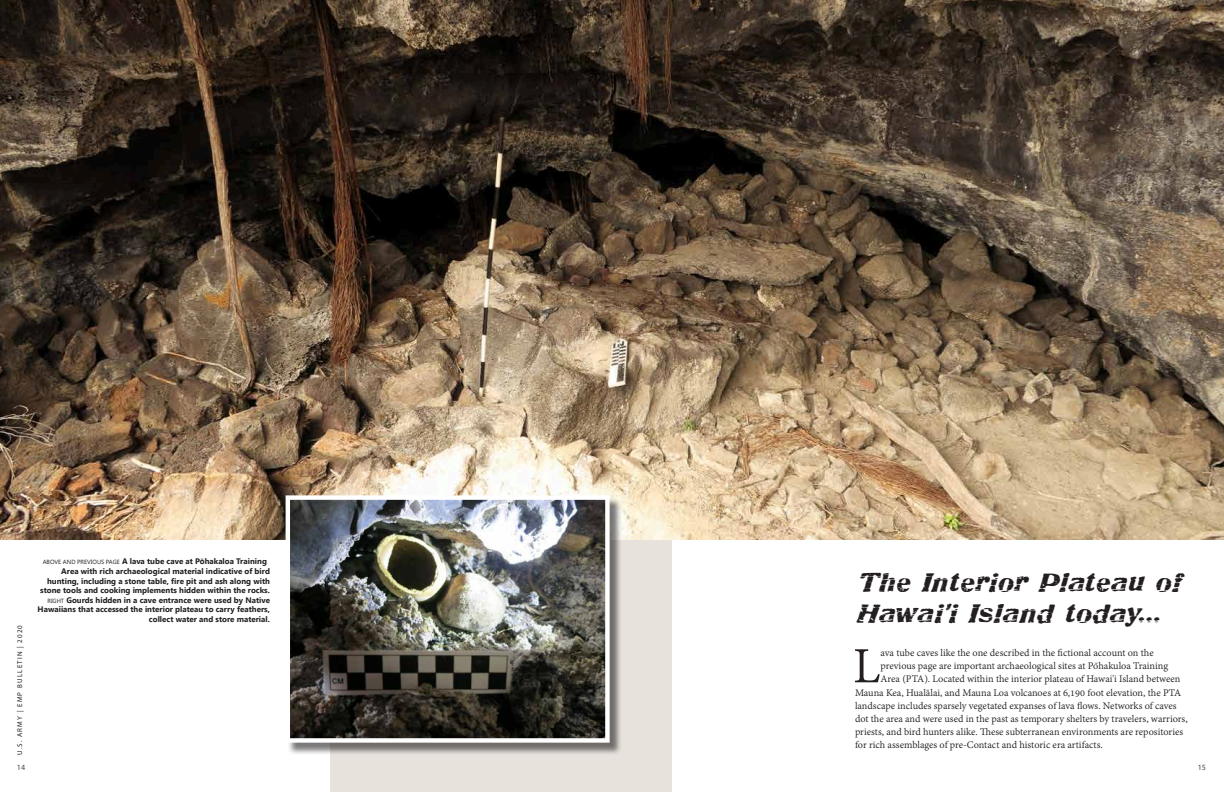
<style>
.page{position:relative;width:1224px;height:792px;background:#fff}
.page>*{position:absolute;margin:0;border:0;box-sizing:border-box;transform-origin:0 0}
.t1{font:54.9px "Adobe Devanagari";color:#231f20}
.t2{font:26px/31.2px "Charbroiled";color:#231f20}
.t3{font:11px "Adobe Devanagari";color:#231f20}
.t4{font:700 8px "Segoe UI";color:#231f20}
.t5{font:8px "Myriad Pro";color:#464647}
.t6{font:7px "Myriad Pro";letter-spacing:.17em;color:#231f20}
.s1{font-weight:400;font-size:6px}
</style>
<div class="page">
<div style="left:330px;top:0;width:342px;height:792px;background:#e7e2dc"></div>
<img style="left:0;top:0;width:1224px;height:540px">
<div style="left:287px;top:497px;width:335px;height:258px;background:#231f20;opacity:.6"></div>
<img style="left:291px;top:500px;width:314px;height:238px">
<div style="left:286px;top:495px;width:324px;height:248px;border:4px solid #fff"></div>
<p class="t6" style="left:15px;top:755px;width:131px;rotate:-90deg">U.S. ARMY | EMP BULLETIN | 2020</p>
<p class="t4" style="left:43px;top:556px;width:226px"><span class="s1">ABOVE AND PREVIOUS PAGE</span> A lava tube cave at Pōhakaloa Training</p>
<p class="t4" style="left:61px;top:565px;width:210px">Area with rich archaeological material indicative of bird</p>
<p class="t4" style="left:47px;top:575px;width:224px">hunting, including a stone table, fire pit and ash along with</p>
<p class="t4" style="left:40px;top:585px;width:231px">stone tools and cooking implements hidden within the rocks.</p>
<p class="t4" style="left:47px;top:594px;width:224px"><span class="s1">RIGHT</span> Gourds hidden in a cave entrance were used by Native</p>
<p class="t4" style="left:38px;top:604px;width:234px">Hawaiians that accessed the interior plateau to carry feathers,</p>
<p class="t4" style="left:149px;top:613px;width:123px">collect water and store material.</p>
<h2 class="t2" style="left:855px;top:566px;width:326px">The Interior Plateau of<br>Hawai'i Island today...</h2>
<h1 class="t1" style="left:853px;top:635px;width:29px">L</h1>
<p class="t3" style="left:881px;top:646px;width:275px">ava tube caves like the one described in the fictional account on the</p>
<p class="t3" style="left:881px;top:660px;width:289px">previous page are important archaeological sites at Pōhakuloa Training</p>
<p class="t3" style="left:881px;top:673px;width:301px">Area (PTA). Located within the interior plateau of Hawai'i Island between</p>
<p class="t3" style="left:855px;top:686px;width:328px">Mauna Kea, Hualālai, and Mauna Loa volcanoes at 6,190 foot elevation, the PTA</p>
<p class="t3" style="left:855px;top:699px;width:323px">landscape includes sparsely vegetated expanses of lava flows. Networks of caves</p>
<p class="t3" style="left:855px;top:712px;width:334px">dot the area and were used in the past as temporary shelters by travelers, warriors,</p>
<p class="t3" style="left:855px;top:726px;width:330px">priests, and bird hunters alike. These subterranean environments are repositories</p>
<p class="t3" style="left:855px;top:739px;width:249px">for rich assemblages of pre-Contact and historic era artifacts.</p>
<p class="t5" style="left:17px;top:762px;width:10px">14</p>
<p class="t5" style="left:1198px;top:762px;width:10px">15</p>
</div>
